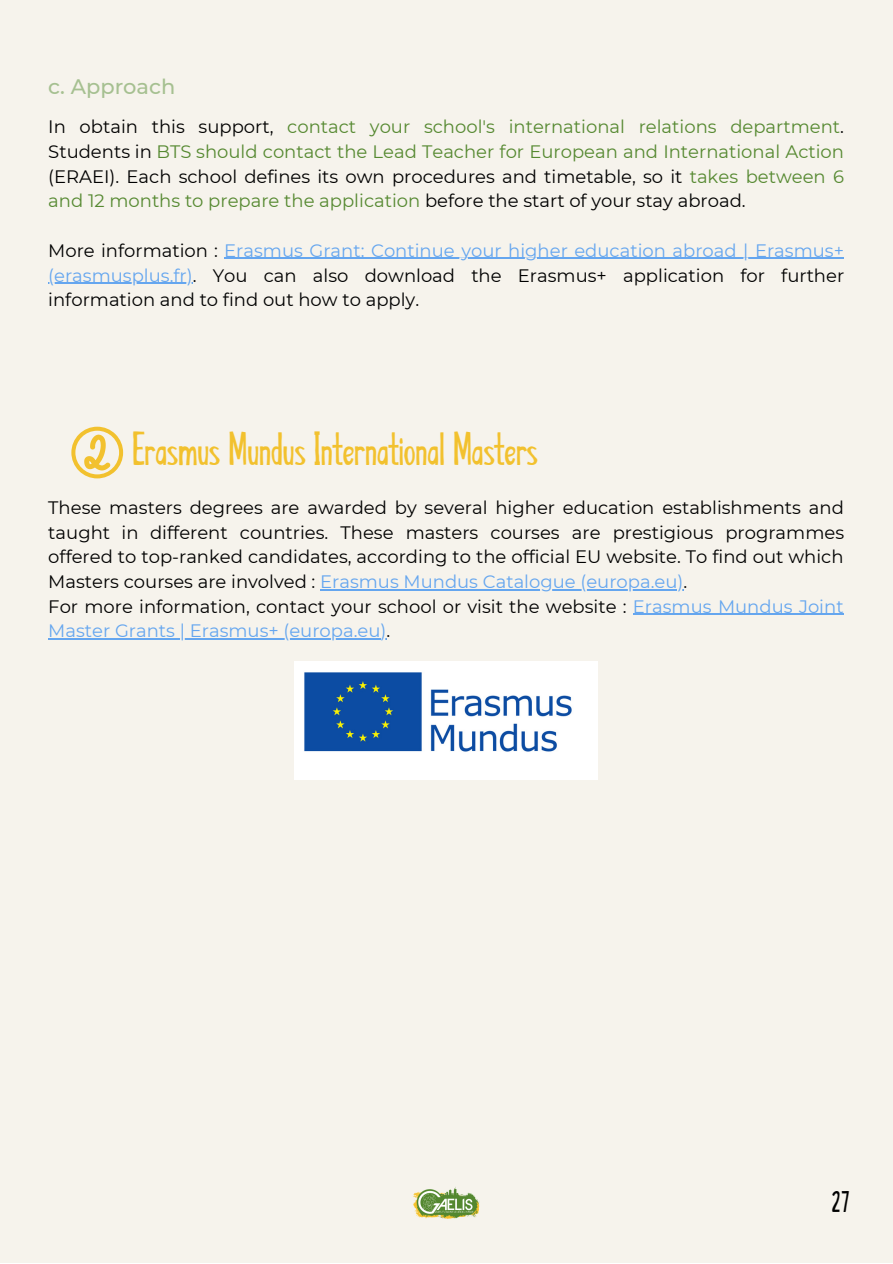
<style>
.page{position:relative;width:893px;height:1264px;background:#fff}
.page>*{position:absolute;margin:0;border:0;box-sizing:border-box;transform-origin:0 0}
.t1{font:48px "Breakfast Club";color:#f2c12e}
.t2{font:30px "Breakfast Club";color:#000}
.t3{font:500 21px "Montserrat";color:#a6c091}
.t4{font:18px/24.8px "Montserrat";color:#000;text-align:justify}
.t5{font:18px/24.8px "Montserrat";color:#568931;text-align:justify}
.s1{color:#000}
.s2{color:#65a6ef}
</style>
<div class="page">
<div style="left:0;top:0;width:892px;height:1262px;background:#f6f3ec"></div>
<img style="left:413px;top:1187px;width:67px;height:32px">
<svg style="left:71px;top:426px;width:52px;height:52px"></svg>
<img style="left:295px;top:661px;width:302px;height:118px">
<hr style="left:224px;top:258px;width:620px;height:1px;background:#65a6ef">
<hr style="left:48px;top:283px;width:145px;height:1px;background:#65a6ef">
<hr style="left:320px;top:589px;width:363px;height:1px;background:#65a6ef">
<hr style="left:633px;top:614px;width:210px;height:1px;background:#65a6ef">
<hr style="left:48px;top:638px;width:332px;height:1px;background:#65a6ef">
<p class="t3" style="left:48px;top:74px;width:129px">c. Approach</p>
<p class="t5" style="left:48px;top:114px;width:797px"><span class="s1">In obtain this support,</span> contact your school's international relations department<span class="s1">.<br>Students in</span> BTS should contact the Lead Teacher for European and International Action <span class="s1">(ERAEI). Each school defines its own procedures and timetable, so it</span> takes between 6 and 12 months to prepare the application <span class="s1">before the start of your stay abroad.</span></p>
<p class="t4" style="left:48px;top:238px;width:797px">More information : <span class="s2">Erasmus Grant: Continue your higher education abroad | Erasmus+ (erasmusplus.fr)</span>. You can also download the Erasmus+ application for further information and to find out how to apply.</p>
<p class="t1" style="left:132px;top:429px;width:407px">Erasmus Mundus International Masters</p>
<p class="t4" style="left:48px;top:495px;width:797px">These masters degrees are awarded by several higher education establishments and taught in different countries. These masters courses are prestigious programmes offered to top-ranked candidates, according to the official EU website. To find out which Masters courses are involved : <span class="s2">Erasmus Mundus Catalogue (europa.eu)</span>.</p>
<p class="t4" style="left:48px;top:594px;width:796px">For more information, contact your school or visit the website : <span class="s2">Erasmus Mundus Joint<br>Master Grants | Erasmus+ (europa.eu)</span>.</p>
<p class="t2" style="left:831px;top:1189px;width:19px">27</p>
</div>
